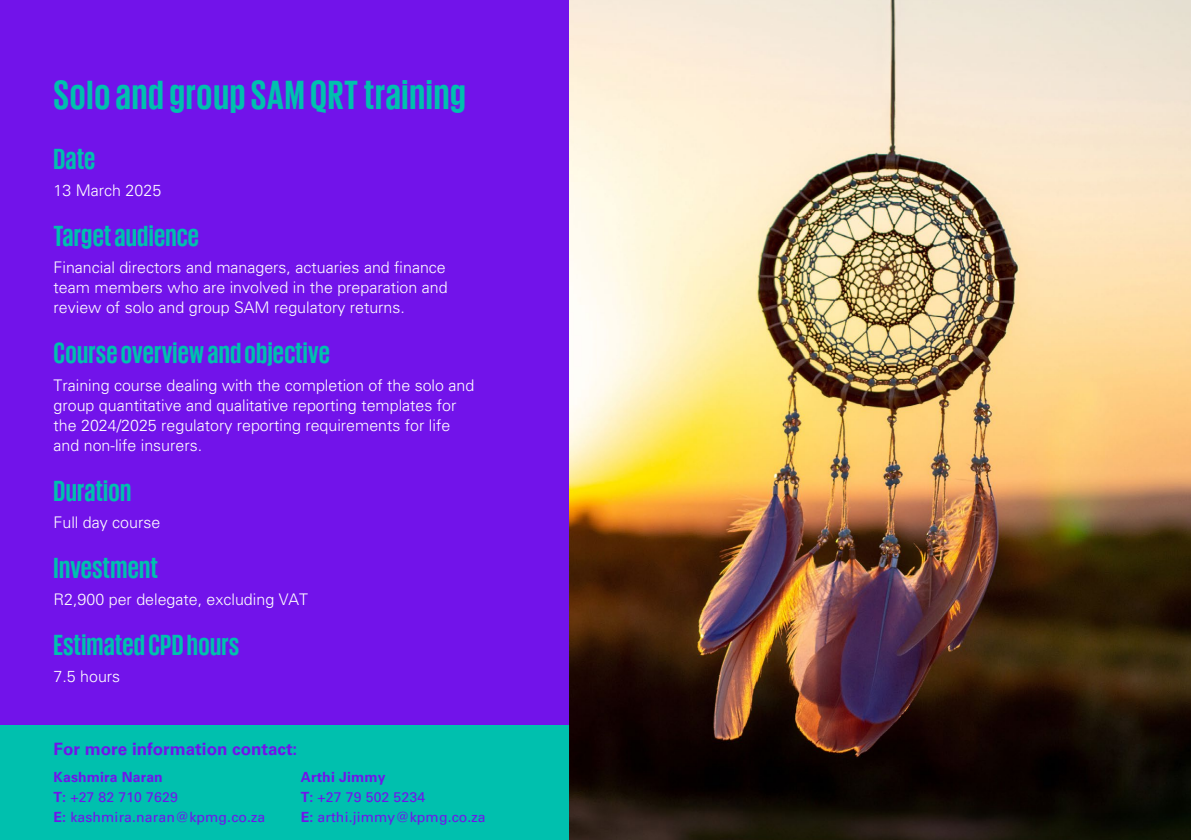
<style>
.page{position:relative;width:1191px;height:840px;background:#fff}
.page>*{position:absolute;margin:0;border:0;box-sizing:border-box;transform-origin:0 0}
.Cover_Subhead_Bold{font:700 42px "KPMG";letter-spacing:.02em;color:#00c0ae}
.Cover_Subhead_Bold-2{font:700 30px "KPMG";letter-spacing:.01em;color:#00c0ae}
.Folio_Left{font:700 17px "Univers LT Std";color:#7213ea}
.Folio_Left-2{font:300 16px/20px "Univers LT Std";color:#fff;text-align:justify}
.Folio_Left-3{font:14px "Univers LT Std";letter-spacing:.01em;color:#7213ea}
.Folio_Left-4{font:700 14px "Univers LT Std";letter-spacing:.01em;color:#7213ea}
.s1{font-weight:700}
</style>
<div class="page">
<div style="left:0;top:0;width:638px;height:839px;background:#7213ea"></div>
<div style="left:0;top:725px;width:650px;height:114px;background:#00c0ae"></div>
<img style="left:569px;top:0;width:622px;height:839px">
<p class="Cover_Subhead_Bold" style="left:54px;top:73px;width:414px">Solo and group SAM QRT training</p>
<p class="Cover_Subhead_Bold-2" style="left:54px;top:144px;width:43px">Date</p>
<p class="Folio_Left-2" style="left:54px;top:180px;width:109px">13 March 2025</p>
<p class="Cover_Subhead_Bold-2" style="left:54px;top:221px;width:147px">Target audience</p>
<p class="Folio_Left-2" style="left:54px;top:257px;width:395px">Financial directors and managers, actuaries and finance team members who are involved in the preparation and review of solo and group SAM regulatory returns.</p>
<p class="Cover_Subhead_Bold-2" style="left:54px;top:338px;width:278px">Course overview and objective</p>
<p class="Folio_Left-2" style="left:54px;top:375px;width:422px;text-align:left">Training course dealing with the completion of the solo and group quantitative and qualitative reporting templates for the 2024/2025 regulatory reporting requirements for life and non-life insurers.</p>
<p class="Cover_Subhead_Bold-2" style="left:54px;top:475px;width:79px">Duration</p>
<p class="Folio_Left-2" style="left:54px;top:512px;width:108px">Full day course</p>
<p class="Cover_Subhead_Bold-2" style="left:54px;top:552px;width:106px">Investment</p>
<p class="Folio_Left-2" style="left:54px;top:589px;width:256px">R2,900 per delegate, excluding VAT</p>
<p class="Cover_Subhead_Bold-2" style="left:54px;top:629px;width:187px">Estimated CPD hours</p>
<p class="Folio_Left-2" style="left:54px;top:666px;width:68px">7.5 hours</p>
<p class="Folio_Left" style="left:54px;top:738px;width:245px">For more information contact:</p>
<p class="Folio_Left-4" style="left:54px;top:768px;width:111px">Kashmira Naran</p>
<p class="Folio_Left-3" style="left:54px;top:788px;width:126px"><span class="s1">T:</span> +27 82 710 7629</p>
<p class="Folio_Left-3" style="left:54px;top:808px;width:213px"><span class="s1">E:</span> kashmira.naran@kpmg.co.za</p>
<p class="Folio_Left-4" style="left:301px;top:768px;width:86px">Arthi Jimmy</p>
<p class="Folio_Left-3" style="left:301px;top:788px;width:126px"><span class="s1">T:</span> +27 79 502 5234</p>
<p class="Folio_Left-3" style="left:301px;top:808px;width:186px"><span class="s1">E:</span> arthi.jimmy@kpmg.co.za</p>
</div>
